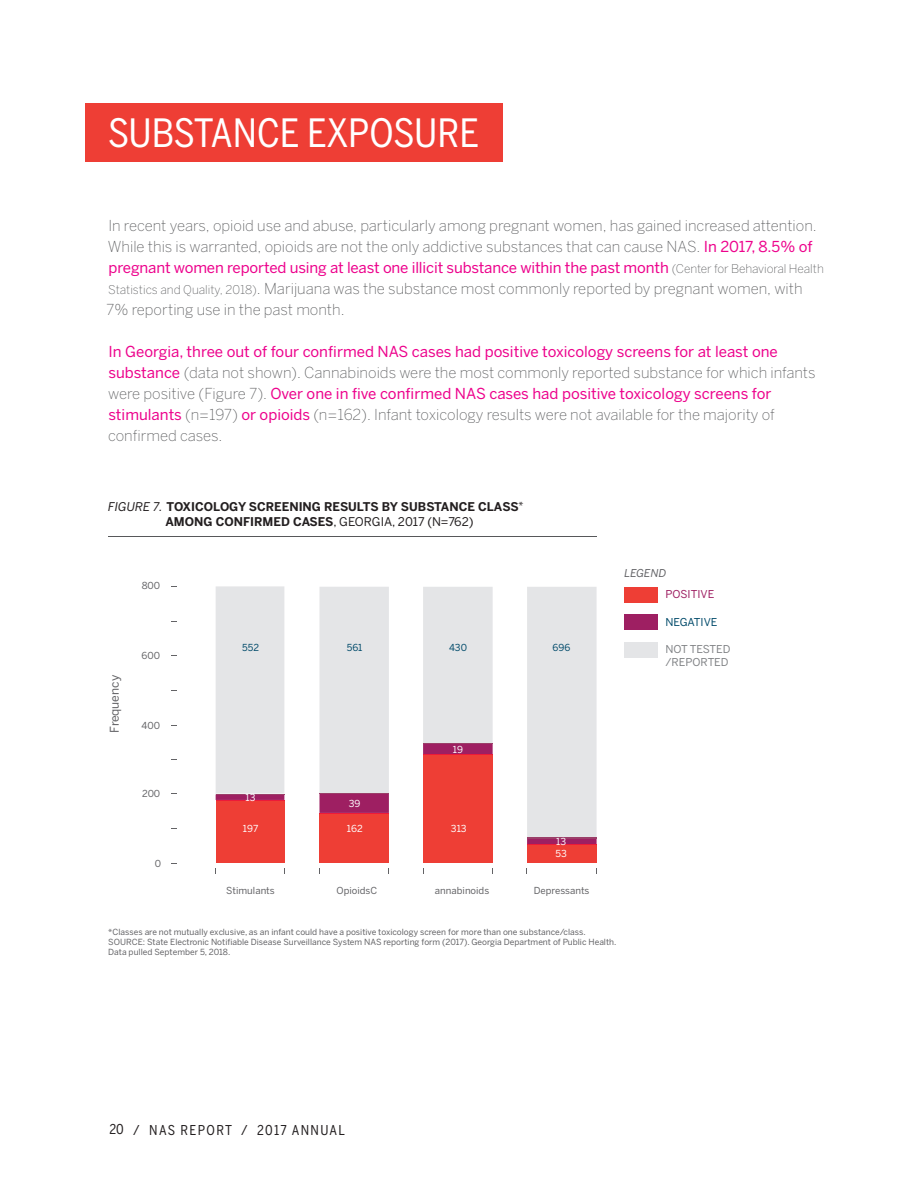
<style>
.page{position:relative;width:918px;height:1188px;background:#fff}
.page>*{position:absolute;margin:0;border:0;box-sizing:border-box;transform-origin:0 0}
.t1{font:38.7px "Benton Sans Cond";color:#fff}
.t2{font:200 15px/21px "Benton Sans";color:#57585a}
.t3{font:13.5px "Benton Sans Cond";letter-spacing:.1em;color:#231f20}
.t4{font:700 12px/14.4px "Benton Sans";color:#231f20}
.t5{font:12px "Benton Sans";color:#636366}
.t6{font:10.8px/12.9px "Benton Sans";color:#808285}
.t7{font:10.8px "Benton Sans";color:#9e1f62}
.t8{font:10.8px "Benton Sans";color:#004a6a}
.t9{font:italic 10.8px "Benton Sans";color:#636366}
.t10{font:9.6px "Benton Sans";color:#636366}
.t11{font:9.6px/12.5px "Benton Sans";color:#fff}
.t12{font:9.6px "Benton Sans";color:#004a6a}
.t13{font:8.4px/10.1px "Benton Sans";color:#636366}
.s1{font-weight:400;color:#ed028c}
.s2{font-size:12px}
.s3{font-weight:400;font-style:italic}
.s4{font-weight:400}
</style>
<div class="page">
<div style="left:85px;top:103px;width:418px;height:59px;background:#ee3e35"></div>
<hr style="left:108px;top:536px;width:488px;height:1px;background:#57585a">
<div style="left:216px;top:800px;width:68px;height:63px;background:#ee3e35"></div>
<div style="left:216px;top:586px;width:68px;height:214px;background:#e4e5e7"></div>
<hr style="left:216px;top:794px;width:68px;height:1px;background:#9b3f69">
<hr style="left:216px;top:800px;width:68px;height:1px;background:#ed1a38">
<div style="left:319px;top:813px;width:70px;height:50px;background:#ee3e35"></div>
<svg style="left:319px;top:587px;width:70px;height:226px;background:#ded4db"></svg>
<hr style="left:319px;top:813px;width:70px;height:1px;background:#ed1a38">
<div style="left:423px;top:755px;width:70px;height:108px;background:#ee3e35"></div>
<svg style="left:423px;top:587px;width:70px;height:168px;background:#dfd7dd"></svg>
<hr style="left:423px;top:755px;width:70px;height:1px;background:#ed1a38">
<div style="left:527px;top:845px;width:70px;height:18px;background:#ee3e35"></div>
<div style="left:527px;top:587px;width:70px;height:258px;background:#e4e5e7"></div>
<hr style="left:527px;top:837px;width:70px;height:1px;background:#9b3f69">
<hr style="left:527px;top:845px;width:70px;height:1px;background:#ed1a38">
<div style="left:624px;top:587px;width:34px;height:16px;background:#ee3e35"></div>
<div style="left:624px;top:614px;width:34px;height:16px;background:#9e1f62"></div>
<div style="left:624px;top:642px;width:34px;height:16px;background:#e4e5e7"></div>
<h1 class="t1" style="left:108px;top:110px;width:373px">SUBSTANCE EXPOSURE</h1>
<p class="t2" style="left:106px;top:215px;width:719px">In recent years, opioid use and abuse, particularly among pregnant women, has gained increased attention.<br>While this is warranted, opioids are not the only addictive substances that can cause NAS. <span class="s1">In 2017, 8.5% of pregnant women reported using at least one illicit substance within the past month</span> <span class="s2">(Center for Behavioral Health Statistics and Quality, 2018)</span>. Marijuana was the substance most commonly reported by pregnant women, with 7% reporting use in the past month.</p>
<p class="t2" style="left:108px;top:341px;width:709px"><span class="s1">In Georgia, three out of four confirmed NAS cases had positive toxicology screens for at least one substance</span> (data not shown). Cannabinoids were the most commonly reported substance for which infants were positive (Figure 7). <span class="s1">Over one in five confirmed NAS cases had positive toxicology screens for stimulants</span> (n=197) <span class="s1">or opioids</span> (n=162). Infant toxicology results were not available for the majority of confirmed cases.</p>
<p class="t4" style="left:165px;top:500px;width:360px;text-indent:-58px"><span class="s3">FIGURE 7.</span> TOXICOLOGY SCREENING RESULTS BY SUBSTANCE CLASS<sup>*<br></sup>AMONG CONFIRMED CASES<span class="s4">, GEORGIA, 2017 (N=762)</span></p>
<p class="t10" style="left:142px;top:580px;width:20px">800</p>
<p class="t5" style="left:107px;top:733px;width:59px;rotate:-90deg">Frequency</p>
<p class="t10" style="left:142px;top:650px;width:20px">600</p>
<p class="t10" style="left:142px;top:719px;width:20px">400</p>
<p class="t12" style="left:242px;top:642px;width:18px">552</p>
<p class="t12" style="left:347px;top:642px;width:17px">561</p>
<p class="t12" style="left:449px;top:642px;width:20px">430</p>
<p class="t12" style="left:553px;top:642px;width:19px">696</p>
<p class="t11" style="left:453px;top:743px;width:12px">19</p>
<p class="t9" style="left:624px;top:567px;width:43px">LEGEND</p>
<p class="t7" style="left:665px;top:588px;width:50px">POSITIVE</p>
<p class="t8" style="left:665px;top:616px;width:54px">NEGATIVE</p>
<p class="t6" style="left:665px;top:643px;width:67px">NOT TESTED /REPORTED</p>
<p class="t10" style="left:142px;top:788px;width:20px">200</p>
<p class="t10" style="left:155px;top:857px;width:8px">0</p>
<p class="t11" style="left:246px;top:791px;width:11px">13</p>
<p class="t11" style="left:243px;top:822px;width:17px">197</p>
<p class="t11" style="left:347px;top:822px;width:17px">162</p>
<p class="t11" style="left:451px;top:822px;width:17px">313</p>
<p class="t11" style="left:349px;top:797px;width:13px">39</p>
<p class="t11" style="left:556px;top:835px;width:13px">13<br>53</p>
<p class="t10" style="left:226px;top:885px;width:50px">Stimulants</p>
<p class="t10" style="left:337px;top:885px;width:42px">OpioidsC</p>
<p class="t10" style="left:435px;top:885px;width:56px">annabinoids</p>
<p class="t10" style="left:534px;top:885px;width:57px">Depressants</p>
<p class="t13" style="left:108px;top:927px;width:510px">*Classes are not mutually exclusive, as an infant could have a positive toxicology screen for more than one substance/class.<br>SOURCE: State Electronic Notifiable Disease Surveillance System NAS reporting form (2017). Georgia Department of Public Health.<br>Data pulled September 5, 2018.</p>
<p class="t3" style="left:110px;top:1122px;width:237px">20 / NAS REPORT / 2017 ANNUAL</p>
</div>
